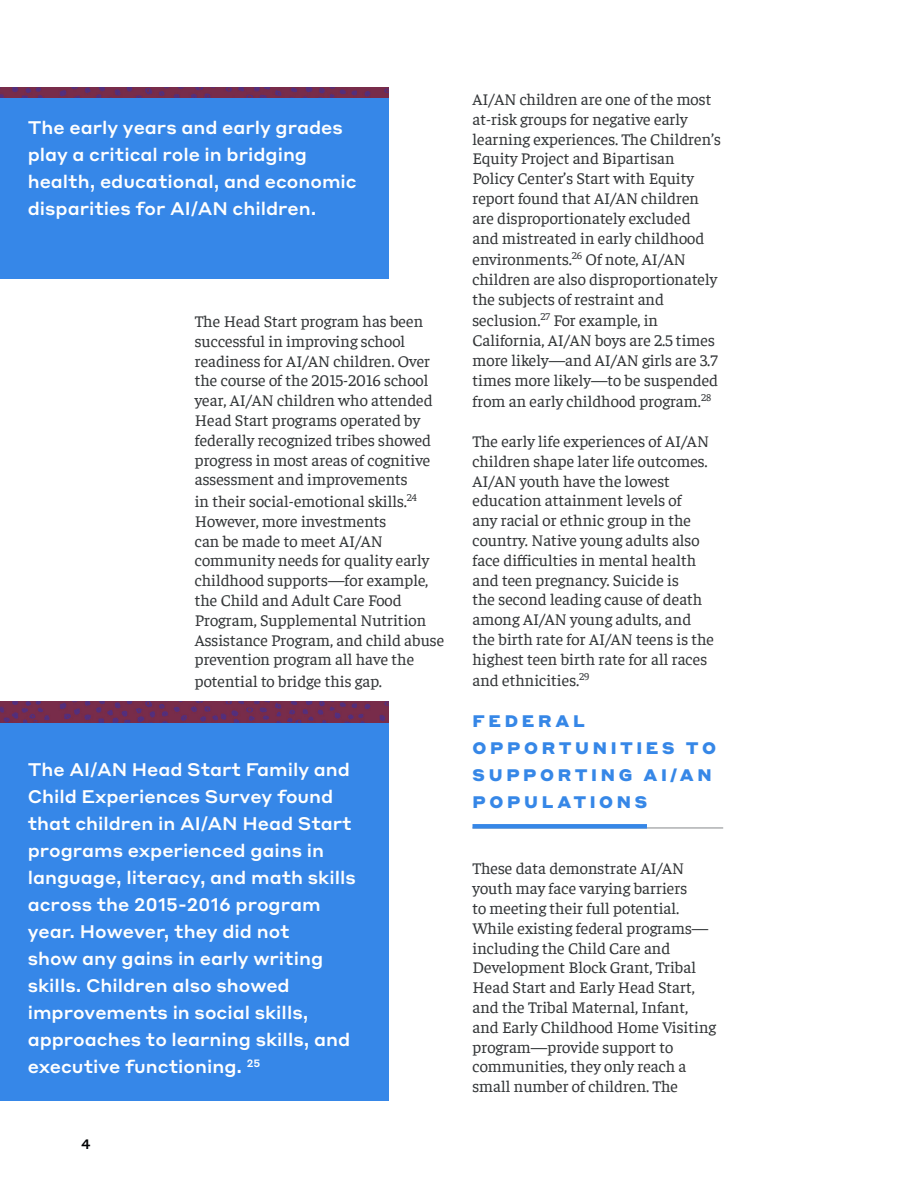
<style>
.page{position:relative;width:918px;height:1188px;background:#fff}
.page>*{position:absolute;margin:0;border:0;box-sizing:border-box;transform-origin:0 0}
.Pullquote_Box_-_Righ{font:500 18px/27px "Styrene A";color:#fff}
.t1{font:16.5px/19.8px "Faustina";color:#333638}
.H2_-_Subtitles{font:900 16.5px/27px "Styrene A";letter-spacing:.22em;color:#3687e7}
.t2{font:500 13.5px "Styrene A";color:#010203}
</style>
<div class="page">
<hr style="left:472px;top:827px;width:251px;height:2px;background:#939598">
<div style="left:472px;top:824px;width:175px;height:5px;background:#3687e7"></div>
<img style="left:0;top:88px;width:389px;height:10px">
<div style="left:0;top:98px;width:389px;height:181px;background:#3687e8"></div>
<img style="left:0;top:701px;width:389px;height:22px">
<div style="left:0;top:723px;width:389px;height:377px;background:#3687e8"></div>
<p class="Pullquote_Box_-_Righ" style="left:28px;top:112px;width:331px">The early years and early grades play a critical role in bridging health, educational, and economic disparities for AI/AN children.</p>
<p class="t1" style="left:195px;top:310px;width:239px">The Head Start program has been successful in improving school readiness for AI/AN children. Over the course of the 2015-2016 school year, AI/AN children who attended Head Start programs operated by federally recognized tribes showed progress in most areas of cognitive assessment and improvements</p>
<p class="t1" style="left:195px;top:490px;width:251px">in their social-emotional skills.<sup>24<br></sup>However, more investments<br>can be made to meet AI/AN community needs for quality early childhood supports—for example, the Child and Adult Care Food<br>Program, Supplemental Nutrition<br>Assistance Program, and child abuse prevention program all have the</p>
<p class="t1" style="left:195px;top:670px;width:202px">potential to bridge this gap. <sup>25</sup></p>
<p class="Pullquote_Box_-_Righ" style="left:28px;top:755px;width:330px">The AI/AN Head Start Family and<br>Child Experiences Survey found that children in AI/AN Head Start programs experienced gains in language, literacy, and math skills across the 2015-2016 program year. However, they did not<br>show any gains in early writing skills. Children also showed improvements in social skills, approaches to learning skills, and executive functioning. <sup>25</sup></p>
<p class="t2" style="left:81px;top:1133px;width:11px">4</p>
<p class="t1" style="left:472px;top:88px;width:250px">AI/AN children are one of the most at-risk groups for negative early learning experiences. The Children’s Equity Project and Bipartisan<br>Policy Center’s Start with Equity report found that AI/AN children are disproportionately excluded<br>and mistreated in early childhood</p>
<p class="t1" style="left:472px;top:248px;width:246px">environments.<sup>26</sup> Of note, AI/AN children are also disproportionately the subjects of restraint and</p>
<p class="t1" style="left:472px;top:310px;width:247px">seclusion.<sup>27</sup> For example, in California, AI/AN boys are 2.5 times more likely—and AI/AN girls are 3.7 times more likely—to be suspended</p>
<p class="t1" style="left:472px;top:391px;width:240px">from an early childhood program.<sup>28</sup></p>
<p class="t1" style="left:472px;top:430px;width:243px">The early life experiences of AI/AN children shape later life outcomes.<br>AI/AN youth have the lowest education attainment levels of<br>any racial or ethnic group in the country. Native young adults also face difficulties in mental health and teen pregnancy. Suicide is<br>the second leading cause of death among AI/AN young adults, and the birth rate for AI/AN teens is the highest teen birth rate for all races</p>
<p class="t1" style="left:472px;top:670px;width:118px">and ethnicities.<sup>29</sup></p>
<p class="H2_-_Subtitles" style="left:473px;top:706px;width:245px">FEDERAL<br>OPPORTUNITIES TO<br>SUPPORTING AI/AN<br>POPULATIONS</p>
<p class="t1" style="left:472px;top:858px;width:245px">These data demonstrate AI/AN youth may face varying barriers<br>to meeting their full potential.<br>While existing federal programs— including the Child Care and<br>Development Block Grant, Tribal<br>Head Start and Early Head Start, and the Tribal Maternal, Infant, and Early Childhood Home Visiting program—provide support to communities, they only reach a small number of children. The</p>
</div>
